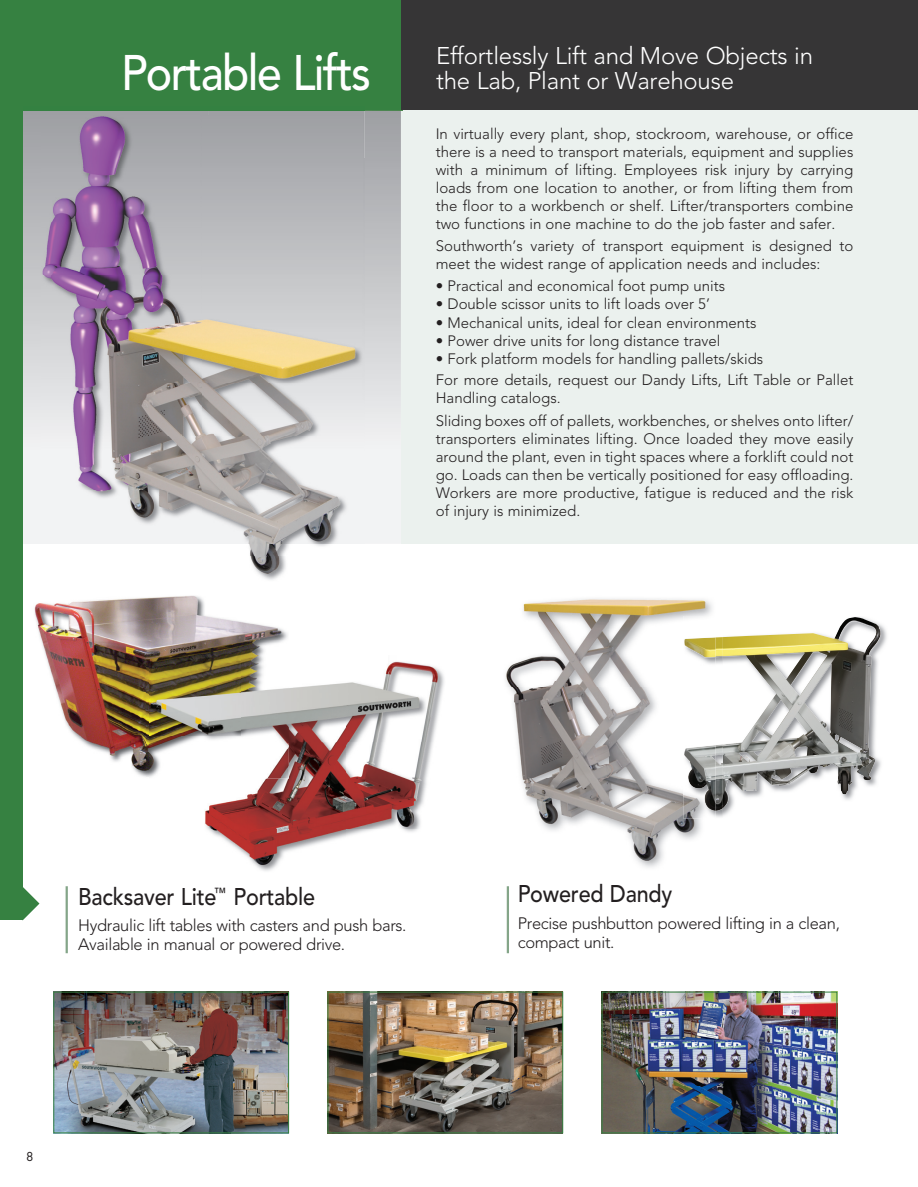
<style>
.page{position:relative;width:918px;height:1187px;background:#fff}
.page>*{position:absolute;margin:0;border:0;box-sizing:border-box;transform-origin:0 0}
.t1{font:500 49.5px "Avenir LT Std";letter-spacing:-.035em;color:#fff;scale:.9 1}
.t2{font:300 24px/25.5px "Avenir LT Std";letter-spacing:-.01em;color:#fff}
.t3{font:500 24px "Avenir LT Std";letter-spacing:-.01em;color:#231f20;scale:.9 1}
.t4{font:300 16.5px/19.5px "Avenir LT Std";letter-spacing:-.02em;color:#231f20}
.t5{font:300 15px/18px "Avenir LT Std";color:#231f20}
.t6{font:12px "Futura Std";color:#231f20}
</style>
<div class="page">
<img style="left:34px;top:596px;width:151px;height:180px">
<img style="left:185px;top:595px;width:102px;height:60px">
<img style="left:147px;top:655px;width:2px;height:121px">
<img style="left:289px;top:661px;width:155px;height:81px">
<img style="left:205px;top:794px;width:43px;height:35px">
<img style="left:248px;top:742px;width:185px;height:87px">
<img style="left:208px;top:829px;width:210px;height:42px">
<img style="left:149px;top:655px;width:140px;height:123px">
<img style="left:241px;top:655px;width:46px;height:121px">
<img style="left:55px;top:993px;width:232px;height:138px">
<div style="left:53px;top:991px;width:236px;height:142px;border:1px solid #368141"></div>
<img style="left:329px;top:993px;width:232px;height:138px">
<div style="left:327px;top:991px;width:236px;height:142px;border:1px solid #368141"></div>
<img style="left:603px;top:993px;width:232px;height:138px">
<div style="left:601px;top:991px;width:236px;height:142px;border:1px solid #368141"></div>
<div style="left:401px;top:15px;width:516px;height:529px;background:#ebf1ee"></div>
<svg style="left:365px;top:110px;width:36px;height:434px"></svg>
<div style="left:0;top:0;width:402px;height:110px;background:#368141"></div>
<img style="left:23px;top:110px;width:342px;height:48px">
<img style="left:42px;top:115px;width:321px;height:441px">
<img style="left:250px;top:556px;width:36px;height:24px">
<div style="left:0;top:102px;width:23px;height:818px;background:#368141"></div>
<svg style="left:23px;top:887px;width:16px;height:33px"></svg>
<hr style="left:66px;top:886px;width:2px;height:67px;background:#84a588">
<hr style="left:507px;top:886px;width:2px;height:67px;background:#84a588">
<div style="left:401px;top:0;width:516px;height:110px;background:#363536"></div>
<img style="left:723px;top:617px;width:164px;height:199px">
<img style="left:723px;top:618px;width:128px;height:190px">
<img style="left:521px;top:779px;width:180px;height:89px">
<img style="left:715px;top:810px;width:8px;height:7px">
<img style="left:715px;top:637px;width:8px;height:173px">
<img style="left:505px;top:598px;width:207px;height:89px">
<img style="left:509px;top:687px;width:147px;height:92px">
<img style="left:683px;top:616px;width:32px;height:202px">
<h1 class="t1" style="left:121px;top:44px;width:279px">Portable Lifts</h1>
<h2 class="t2" style="left:436px;top:43px;width:378px">Effortlessly Lift and Move Objects in the Lab, Plant or Warehouse</h2>
<h1 class="t1" style="left:171px;top:44px;width:200px">Lift Table</h1>
<p class="t5" style="left:436px;top:125px;width:419px;text-align:justify">In virtually every plant, shop, stockroom, warehouse, or office there is a need to transport materials, equipment and supplies with a minimum of lifting. Employees risk injury by carrying loads from one location to another, or from lifting them from the floor to a workbench or shelf. Lifter/transporters combine two functions in one machine to do the job faster and safer.</p>
<p class="t5" style="left:436px;top:237px;width:419px">Southworth’s variety of transport equipment is designed to meet the widest range of application needs and includes:</p>
<p class="t5" style="left:436px;top:277px;width:291px">• Practical and economical foot pump units</p>
<p class="t5" style="left:436px;top:295px;width:276px">• Double scissor units to lift loads over 5’</p>
<p class="t5" style="left:436px;top:313px;width:322px">• Mechanical units, ideal for clean environments</p>
<p class="t5" style="left:436px;top:332px;width:286px">• Power drive units for long distance travel</p>
<p class="t5" style="left:436px;top:348px;width:419px;line-height:21.3px">• Fork platform models for handling pallets/skids<br>For more details, request our Dandy Lifts, Lift Table or Pallet</p>
<p class="t5" style="left:436px;top:387px;width:419px;line-height:22.6px">Handling catalogs.<br>Sliding boxes off of pallets, workbenches, or shelves onto lifter/</p>
<p class="t5" style="left:436px;top:430px;width:419px;text-align:justify">transporters eliminates lifting. Once loaded they move easily around the plant, even in tight spaces where a forklift could not go. Loads can then be vertically positioned for easy offloading.<br>Workers are more productive, fatigue is reduced and the risk of injury is minimized.</p>
<h2 class="t3" style="left:78px;top:882px;width:265px">Backsaver Lite<sup>™</sup> Portable</h2>
<p class="t4" style="left:78px;top:915px;width:330px">Hydraulic lift tables with casters and push bars.<br>Available in manual or powered drive.</p>
<p class="t6" style="left:26px;top:1148px;width:9px">8</p>
<h2 class="t3" style="left:517px;top:880px;width:173px">Powered Dandy</h2>
<p class="t4" style="left:517px;top:913px;width:324px">Precise pushbutton powered lifting in a clean, compact unit.</p>
</div>
